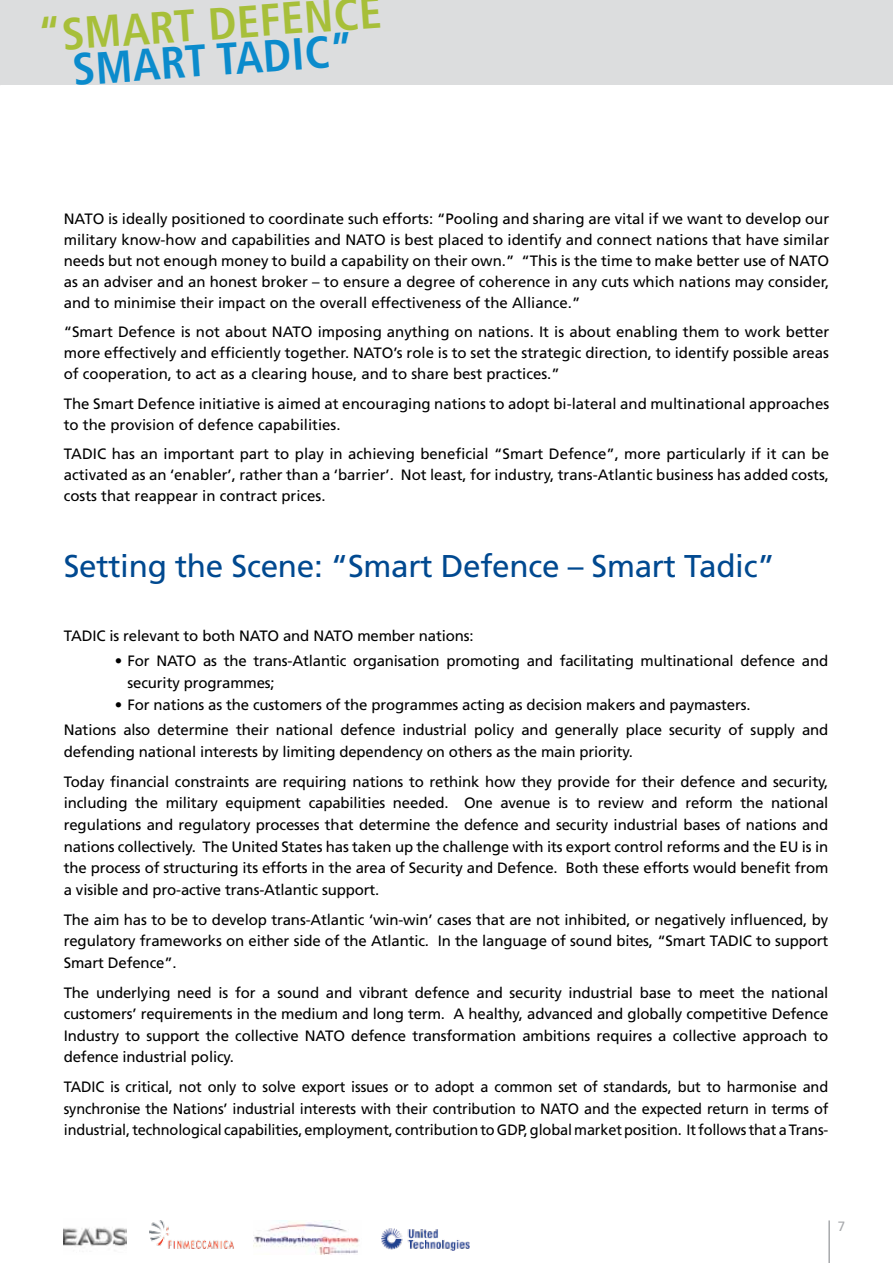
<style>
.page{position:relative;width:893px;height:1263px;background:#fff}
.page>*{position:absolute;margin:0;border:0;box-sizing:border-box;transform-origin:0 0}
.t1{font:700 condensed 45px "Frutiger";color:#a7bf39}
.t2{font:700 condensed 45px "Frutiger";color:#0b8bcc}
.t3{font:31.5px "Frutiger";letter-spacing:-.01em;color:#004990}
.t4{font:15px/21.6px "Frutiger";letter-spacing:-.01em;color:#000;text-align:justify}
.t5{font:13.5px "Frutiger";color:#a7a9ac}
</style>
<div class="page">
<div style="left:0;top:0;width:893px;height:85px;background:#dcddde"></div>
<hr style="left:828px;top:1220px;width:2px;height:43px;background:#a7a9ac">
<img style="left:381px;top:1228px;width:89px;height:23px">
<img style="left:64px;top:1227px;width:62px;height:19px">
<img style="left:149px;top:1220px;width:85px;height:29px">
<img style="left:254px;top:1221px;width:105px;height:33px">
<h1 class="t1" style="left:36px;top:9px;width:345px;rotate:-4deg">“SMART DEFENCE</h1>
<h1 class="t2" style="left:71px;top:43px;width:283px;rotate:-4deg">SMART TADIC”</h1>
<p class="t4" style="left:64px;top:208px;width:767px;line-height:21px">NATO is ideally positioned to coordinate such efforts: “Pooling and sharing are vital if we want to develop our military know-how and capabilities and NATO is best placed to identify and connect nations that have similar needs but not enough money to build a capability on their own.” “This is the time to make better use of NATO as an adviser and an honest broker – to ensure a degree of coherence in any cuts which nations may consider, and to minimise their impact on the overall effectiveness of the Alliance.”</p>
<p class="t4" style="left:64px;top:322px;width:767px;line-height:21px">“Smart Defence is not about NATO imposing anything on nations. It is about enabling them to work better more effectively and efficiently together. NATO’s role is to set the strategic direction, to identify possible areas of cooperation, to act as a clearing house, and to share best practices.”</p>
<p class="t4" style="left:64px;top:393px;width:767px;line-height:21px">The Smart Defence initiative is aimed at encouraging nations to adopt bi-lateral and multinational approaches to the provision of defence capabilities.</p>
<p class="t4" style="left:64px;top:444px;width:767px;line-height:21px">TADIC has an important part to play in achieving beneficial “Smart Defence”, more particularly if it can be activated as an ‘enabler’, rather than a ‘barrier’. Not least, for industry, trans-Atlantic business has added costs, costs that reappear in contract prices.</p>
<h2 class="t3" style="left:64px;top:548px;width:713px">Setting the Scene: “Smart Defence – Smart Tadic”</h2>
<p class="t4" style="left:64px;top:625px;width:411px">TADIC is relevant to both NATO and NATO member nations:</p>
<p class="t4" style="left:128px;top:650px;width:702px;text-indent:-13px">• For NATO as the trans-Atlantic organisation promoting and facilitating multinational defence and security programmes;</p>
<p class="t4" style="left:64px;top:691px;width:766px;line-height:25.8px;text-indent:51px">• For nations as the customers of the programmes acting as decision makers and paymasters.<br>Nations also determine their national defence industrial policy and generally place security of supply and</p>
<p class="t4" style="left:64px;top:737px;width:766px;line-height:30px">defending national interests by limiting dependency on others as the main priority.<br>Today financial constraints are requiring nations to rethink how they provide for their defence and security,</p>
<p class="t4" style="left:64px;top:792px;width:766px">including the military equipment capabilities needed. One avenue is to review and reform the national regulations and regulatory processes that determine the defence and security industrial bases of nations and nations collectively. The United States has taken up the challenge with its export control reforms and the EU is in the process of structuring its efforts in the area of Security and Defence. Both these efforts would benefit from a visible and pro-active trans-Atlantic support.</p>
<p class="t4" style="left:64px;top:909px;width:766px">The aim has to be to develop trans-Atlantic ‘win-win’ cases that are not inhibited, or negatively influenced, by regulatory frameworks on either side of the Atlantic. In the language of sound bites, “Smart TADIC to support Smart Defence”.</p>
<p class="t4" style="left:64px;top:982px;width:766px">The underlying need is for a sound and vibrant defence and security industrial base to meet the national customers’ requirements in the medium and long term. A healthy, advanced and globally competitive Defence Industry to support the collective NATO defence transformation ambitions requires a collective approach to defence industrial policy.</p>
<p class="t4" style="left:64px;top:1076px;width:766px">TADIC is critical, not only to solve export issues or to adopt a common set of standards, but to harmonise and synchronise the Nations’ industrial interests with their contribution to NATO and the expected return in terms of industrial, technological capabilities, employment, contribution to GDP, global market position. It follows that a Trans-</p>
<p class="t5" style="left:838px;top:1218px;width:9px">7</p>
</div>
